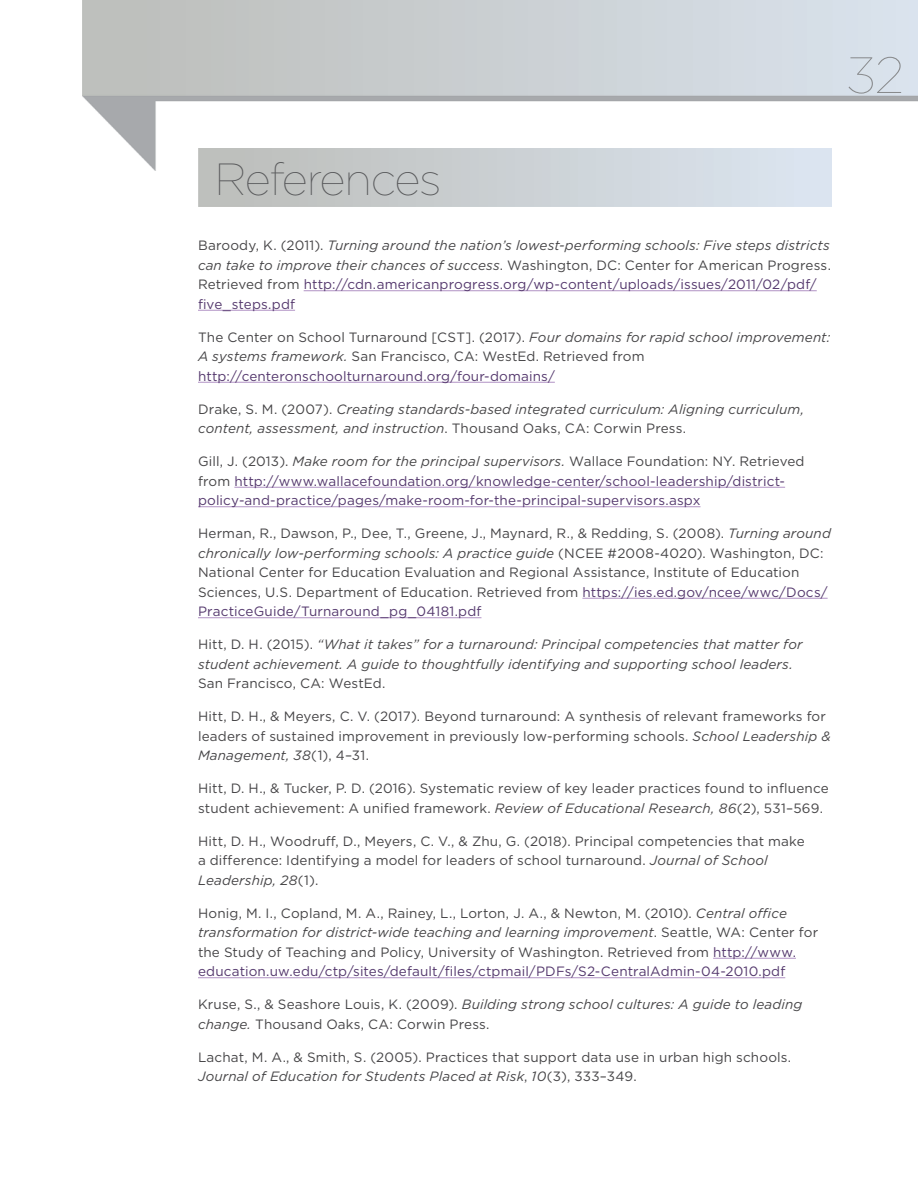
<style>
.page{position:relative;width:918px;height:1188px;background:#fff}
.page>*{position:absolute;margin:0;border:0;box-sizing:border-box;transform-origin:0 0}
.t1{font:100 51px "Gotham";color:#888a8c}
.t2{font:100 45px "Gotham";letter-spacing:-.035em;color:#58595b}
.Body{font:13.5px/19.5px "Gotham";letter-spacing:.01em;color:#464547}
.Body-2{font:italic 13.5px/19.5px "Gotham";letter-spacing:.01em;color:#464547}
.Body-3{font:13.5px/19.5px "Gotham";letter-spacing:.01em;color:#54386d}
.s1{font-style:normal}
.s2{font-style:normal;color:#54386d}
.s3{font-style:italic}
.s4{color:#54386d}
.s5{color:#464547}
.s6{font-style:italic;color:#464547}
</style>
<div class="page">
<hr style="left:304px;top:290px;width:513px;height:1px;background:#b192c4">
<hr style="left:198px;top:310px;width:97px;height:1px;background:#b192c4">
<hr style="left:198px;top:382px;width:357px;height:1px;background:#b192c4">
<hr style="left:234px;top:487px;width:551px;height:1px;background:#b192c4">
<hr style="left:198px;top:506px;width:503px;height:1px;background:#b192c4">
<hr style="left:582px;top:598px;width:246px;height:1px;background:#b192c4">
<hr style="left:198px;top:617px;width:283px;height:1px;background:#b192c4">
<hr style="left:713px;top:958px;width:83px;height:1px;background:#b192c4">
<hr style="left:198px;top:977px;width:587px;height:1px;background:#b192c4">
<h1 class="t1" style="left:848px;top:44px;width:57px">32</h1>
<h1 class="t2" style="left:214px;top:151px;width:229px">References</h1>
<p class="Body-2" style="left:198px;top:236px;width:634px"><span class="s1">Baroody, K. (2011).</span> Turning around the nation’s lowest-performing schools: Five steps districts can take to improve their chances of success<span class="s1">. Washington, DC: Center for American Progress.<br>Retrieved from</span> <span class="s2">http://cdn.americanprogress.org/wp-content/uploads/issues/2011/02/pdf/ five_steps.pdf</span></p>
<p class="Body" style="left:198px;top:327px;width:634px">The Center on School Turnaround [CST]. (2017). <span class="s3">Four domains for rapid school improvement:<br>A systems framework.</span> San Francisco, CA: WestEd. Retrieved from <span class="s4">http://centeronschoolturnaround.org/four-domains/</span></p>
<p class="Body-2" style="left:198px;top:399px;width:608px"><span class="s1">Drake, S. M. (2007).</span> Creating standards-based integrated curriculum: Aligning curriculum, content, assessment, and instruction<span class="s1">. Thousand Oaks, CA: Corwin Press.</span></p>
<p class="Body-3" style="left:198px;top:452px;width:608px"><span class="s5">Gill, J. (2013).</span> <span class="s6">Make room for the principal supervisors.</span> <span class="s5">Wallace Foundation: NY. Retrieved from</span> http://www.wallacefoundation.org/knowledge-center/school-leadership/district&shy;policy-and-practice/pages/make-room-for-the-principal-supervisors.aspx</p>
<p class="Body" style="left:198px;top:524px;width:634px">Herman, R., Dawson, P., Dee, T., Greene, J., Maynard, R., &amp; Redding, S. (2008). <span class="s3">Turning around chronically low-performing schools: A practice guide</span> (NCEE #2008-4020). Washington, DC:<br>National Center for Education Evaluation and Regional Assistance, Institute of Education Sciences, U.S. Department of Education. Retrieved from <span class="s4">https://ies.ed.gov/ncee/wwc/Docs/ PracticeGuide/Turnaround_pg_04181.pdf</span></p>
<p class="Body-2" style="left:198px;top:635px;width:606px"><span class="s1">Hitt, D. H. (2015).</span> “What it takes” for a turnaround: Principal competencies that matter for student achievement. A guide to thoughtfully identifying and supporting school leaders.<br><span class="s1">San Francisco, CA: WestEd.</span></p>
<p class="Body" style="left:198px;top:707px;width:634px">Hitt, D. H., &amp; Meyers, C. V. (2017). Beyond turnaround: A synthesis of relevant frameworks for leaders of sustained improvement in previously low-performing schools. <span class="s3">School Leadership &amp;<br>Management, 38</span>(1), 4–31.</p>
<p class="Body" style="left:198px;top:779px;width:632px">Hitt, D. H., &amp; Tucker, P. D. (2016). Systematic review of key leader practices found to influence student achievement: A unified framework. <span class="s3">Review of Educational Research, 86</span>(2), 531–569.</p>
<p class="Body" style="left:198px;top:831px;width:608px">Hitt, D. H., Woodruff, D., Meyers, C. V., &amp; Zhu, G. (2018). Principal competencies that make a difference: Identifying a model for leaders of school turnaround. <span class="s3">Journal of School<br>Leadership, 28</span>(1).</p>
<p class="Body" style="left:198px;top:903px;width:622px">Honig, M. I., Copland, M. A., Rainey, L., Lorton, J. A., &amp; Newton, M. (2010). <span class="s3">Central office transformation for district-wide teaching and learning improvement</span>. Seattle, WA: Center for the Study of Teaching and Policy, University of Washington. Retrieved from <span class="s4">http://www. education.uw.edu/ctp/sites/default/files/ctpmail/PDFs/S2-CentralAdmin-04-2010.pdf</span></p>
<p class="Body" style="left:198px;top:995px;width:606px">Kruse, S., &amp; Seashore Louis, K. (2009). <span class="s3">Building strong school cultures: A guide to leading change.</span> Thousand Oaks, CA: Corwin Press.</p>
<p class="Body" style="left:198px;top:1047px;width:595px">Lachat, M. A., &amp; Smith, S. (2005). Practices that support data use in urban high schools.<br><span class="s3">Journal of Education for Students Placed at Risk</span>, <span class="s3">10</span>(3), 333–349.</p>
</div>
